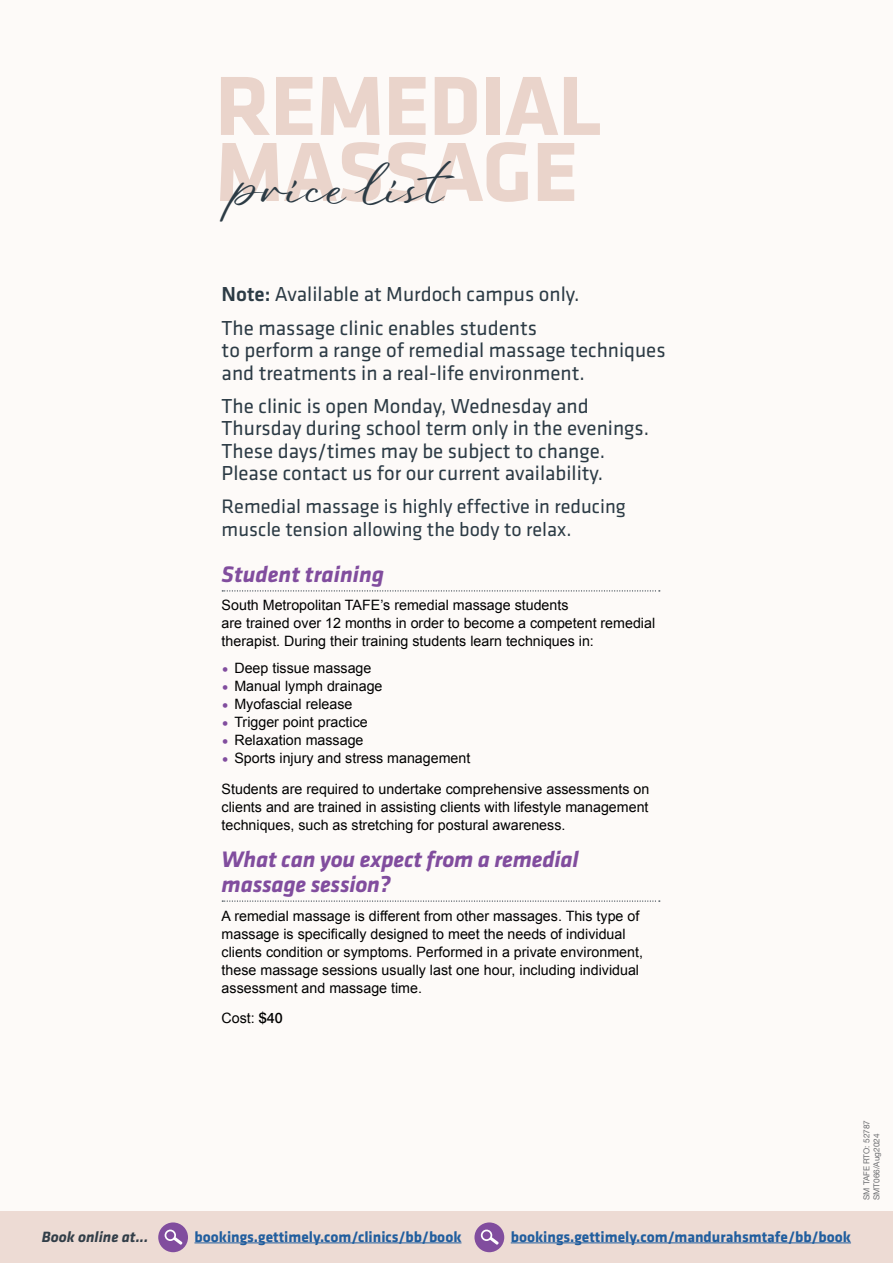
<style>
.page{position:relative;width:893px;height:1263px;background:#fdfaf8}
.page>*{position:absolute;margin:0;border:0;box-sizing:border-box;transform-origin:0 0}
.t1{font:700 87px/66px "Klavika Basic";letter-spacing:-.01em;color:#ead4cb}
.t2{font:45px "Parlare";color:#2c3b45}
.t3{font:italic 700 23.25px/24.8px "Klavika Basic";letter-spacing:-.01em;color:#814d9e}
.t4{font:21px/22.5px "Klavika Basic";color:#2c3b45}
.t5{font:20.25px/22.5px "Klavika Basic";color:#2c3b45}
.t6{font:700 15.45px "Klavika Basic";color:#215e9e}
.t7{font:italic 700 15.45px "Klavika Basic";color:#323e48}
.t8{font:14.25px/18px "Arial";color:#000}
.t9{font:8.25px/9.9px "Helvetica Neue";color:#6d6e71}
.s1{font-weight:500}
.s2{font-family:"Helvetica Neue";font-weight:700;font-size:21px;color:#814d9e}
.s3{font-family:"Helvetica Neue";font-weight:500}
</style>
<div class="page">
<div style="left:0;top:1212px;width:893px;height:51px;background:#eddbd4"></div>
<hr style="left:194px;top:1242px;width:267px;height:1px;background:#215e9e">
<hr style="left:511px;top:1242px;width:340px;height:1px;background:#215e9e">
<svg style="left:158px;top:1222px;width:30px;height:30px"></svg>
<svg style="left:474px;top:1222px;width:30px;height:30px"></svg>
<svg style="left:222px;top:590px;width:438px;height:1px"></svg>
<svg style="left:222px;top:900px;width:438px;height:2px"></svg>
<h1 class="t1" style="left:215px;top:69px;width:388px">REMEDIAL<br>MASSAGE</h1>
<h2 class="t2" style="left:234px;top:162px;width:212px">price list</h2>
<h3 class="t4" style="left:222px;top:277px;width:359px;line-height:33.2px"><span class="s1">Note:</span> Avalilable at Murdoch campus only.<br>The massage clinic enables students</h3>
<h3 class="t4" style="left:222px;top:338px;width:445px">to perform a range of remedial massage techniques and treatments in a real-life environment.</h3>
<h3 class="t4" style="left:222px;top:394px;width:429px">The clinic is open Monday, Wednesday and Thursday during school term only in the evenings.<br>These days/times may be subject to change.<br>Please contact us for our current availability.</h3>
<h3 class="t5" style="left:222px;top:495px;width:406px">Remedial massage is highly effective in reducing muscle tension allowing the body to relax.</h3>
<h3 class="t3" style="left:222px;top:561px;width:164px">Student training</h3>
<p class="t8" style="left:222px;top:597px;width:435px">South Metropolitan TAFE’s remedial massage students<br>are trained over 12 months in order to become a competent remedial therapist. During their training students learn techniques in:</p>
<p class="t8" style="left:222px;top:659px;width:151px"><span class="s2">•</span> Deep tissue massage</p>
<p class="t8" style="left:222px;top:677px;width:162px"><span class="s2">•</span> Manual lymph drainage</p>
<p class="t8" style="left:222px;top:695px;width:132px"><span class="s2">•</span> Myofascial release</p>
<p class="t8" style="left:222px;top:713px;width:148px"><span class="s2">•</span> Trigger point practice</p>
<p class="t8" style="left:222px;top:731px;width:143px"><span class="s2">•</span> Relaxation massage</p>
<p class="t8" style="left:222px;top:743px;width:429px;line-height:30.8px"><span class="s2">•</span> Sports injury and stress management<br>Students are required to undertake comprehensive assessments on</p>
<p class="t8" style="left:222px;top:798px;width:428px">clients and are trained in assisting clients with lifestyle management techniques, such as stretching for postural awareness.</p>
<h3 class="t3" style="left:222px;top:846px;width:359px">What can you expect from a remedial massage session?</h3>
<p class="t8" style="left:222px;top:907px;width:423px">A remedial massage is different from other massages. This type of massage is specifically designed to meet the needs of individual clients condition or symptoms. Performed in a private environment, these massage sessions usually last one hour, including individual assessment and massage time.</p>
<p class="t8" style="left:222px;top:1009px;width:62px">Cost: <span class="s3">$40</span></p>
<p class="t7" style="left:42px;top:1225px;width:108px">Book online at...</p>
<p class="t6" style="left:194px;top:1225px;width:268px">bookings.gettimely.com/clinics/bb/book</p>
<p class="t6" style="left:511px;top:1225px;width:342px">bookings.gettimely.com/mandurahsmtafe/bb/book</p>
<p class="t9" style="left:862px;top:1200px;width:82px;rotate:-90deg">SM TAFE RTO: 52787<br>SMT066/Aug2024</p>
</div>
